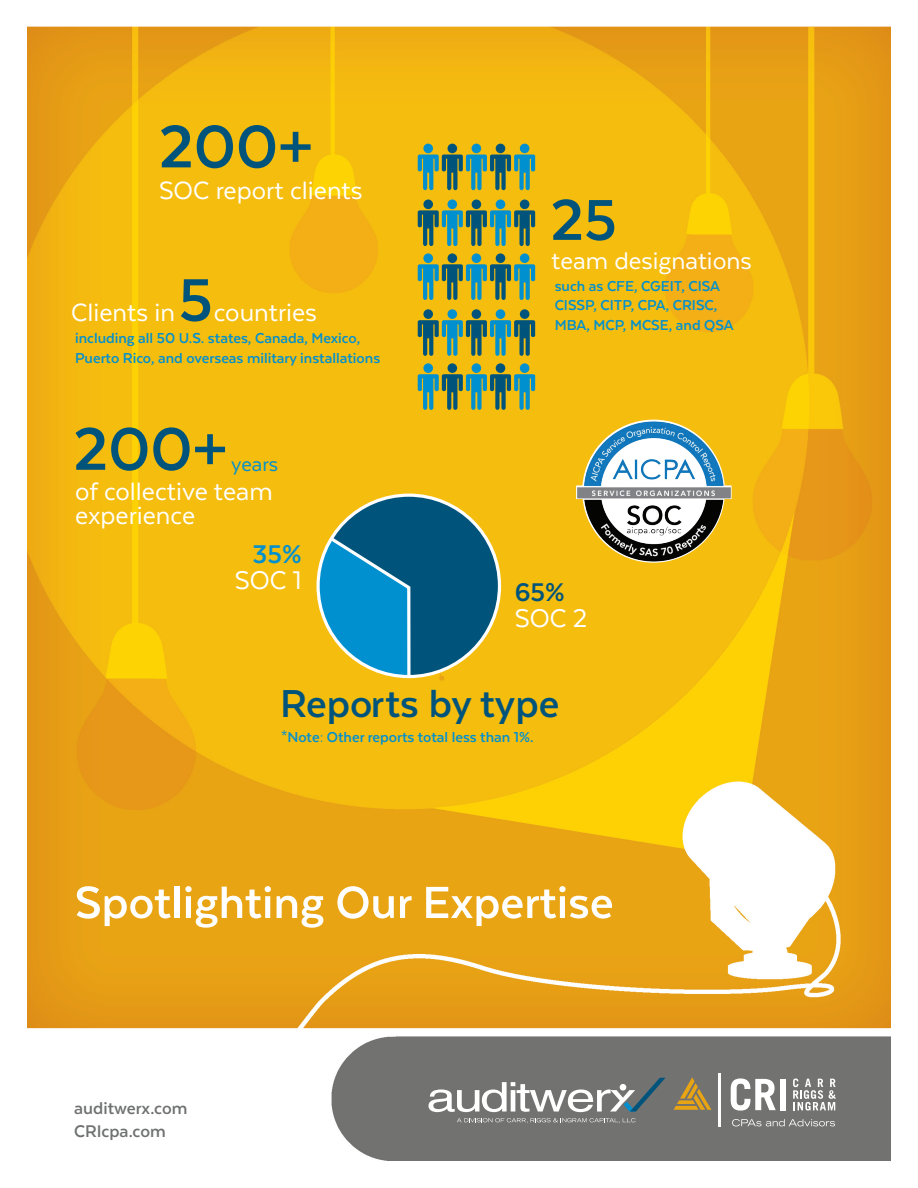
<style>
.page{position:relative;width:918px;height:1188px;background:#fff}
.page>*{position:absolute;margin:0;border:0;box-sizing:border-box;transform-origin:0 0}
.t1{font:700 69.15px "Texta";color:#00547b}
.t2{font:700 66.3px "Texta";color:#00547b}
.t3{font:700 51.75px "Texta";color:#fff}
.t4{font:700 44.85px "Texta";color:#00547b}
.t5{font:29.55px "Texta";color:#fff}
.t6{font:700 29.55px "Texta";color:#00547b}
.t7{font:700 29.55px "Texta";color:#0090d0}
.t8{font:28.8px/24px "Texta";color:#fff}
.t9{font:27.6px "Texta";color:#fff}
.t10{font:22.95px "Texta";color:#0090d0}
.t11{font:700 19.5px "Texta";color:#707171}
.t12{font:700 16.5px/19.8px "Texta";color:#0090d0}
</style>
<div class="page">
<img style="left:27px;top:26px;width:864px;height:1135px">
<svg style="left:428px;top:1078px;width:238px;height:34px"></svg>
<div style="left:620px;top:1084px;width:6px;height:7px;background:#fff;border-radius:50%"></div>
<svg style="left:457px;top:1118px;width:179px;height:5px"></svg>
<svg style="left:793px;top:1079px;width:43px;height:32px"></svg>
<svg style="left:674px;top:1077px;width:37px;height:33px"></svg>
<svg style="left:731px;top:1078px;width:45px;height:33px"></svg>
<div style="left:780px;top:1079px;width:6px;height:31px;background:#fff"></div>
<hr style="left:718px;top:1073px;width:2px;height:54px;background:#fff">
<svg style="left:732px;top:1119px;width:103px;height:7px"></svg>
<img style="left:577px;top:420px;width:154px;height:143px">
<div style="left:520px;top:363px;width:9px;height:10px;background:#0090d0;border-radius:50%"></div>
<div style="left:496px;top:363px;width:9px;height:10px;background:#00547b;border-radius:50%"></div>
<div style="left:472px;top:363px;width:9px;height:10px;background:#0090d0;border-radius:50%"></div>
<div style="left:448px;top:363px;width:9px;height:10px;background:#00547b;border-radius:50%"></div>
<svg style="left:418px;top:374px;width:117px;height:36px;background:#6a9568"></svg>
<div style="left:423px;top:363px;width:10px;height:10px;background:#0090d0;border-radius:50%"></div>
<div style="left:520px;top:309px;width:9px;height:10px;background:#00547b;border-radius:50%"></div>
<div style="left:496px;top:309px;width:9px;height:10px;background:#0090d0;border-radius:50%"></div>
<div style="left:472px;top:309px;width:9px;height:10px;background:#00547b;border-radius:50%"></div>
<div style="left:448px;top:309px;width:9px;height:10px;background:#0090d0;border-radius:50%"></div>
<svg style="left:418px;top:320px;width:117px;height:36px;background:#6a8f5e"></svg>
<div style="left:423px;top:309px;width:10px;height:10px;background:#00547b;border-radius:50%"></div>
<div style="left:520px;top:253px;width:9px;height:10px;background:#0090d0;border-radius:50%"></div>
<div style="left:496px;top:253px;width:9px;height:10px;background:#00547b;border-radius:50%"></div>
<div style="left:472px;top:253px;width:9px;height:10px;background:#0090d0;border-radius:50%"></div>
<div style="left:448px;top:253px;width:9px;height:10px;background:#00547b;border-radius:50%"></div>
<svg style="left:418px;top:264px;width:117px;height:36px;background:#6a9568"></svg>
<div style="left:423px;top:253px;width:10px;height:10px;background:#0090d0;border-radius:50%"></div>
<div style="left:520px;top:200px;width:9px;height:9px;background:#00547b;border-radius:50%"></div>
<div style="left:496px;top:200px;width:9px;height:9px;background:#0090d0;border-radius:50%"></div>
<div style="left:472px;top:200px;width:9px;height:9px;background:#00547b;border-radius:50%"></div>
<div style="left:448px;top:200px;width:9px;height:9px;background:#0090d0;border-radius:50%"></div>
<svg style="left:418px;top:210px;width:117px;height:36px;background:#6a8f5e"></svg>
<div style="left:423px;top:200px;width:10px;height:9px;background:#00547b;border-radius:50%"></div>
<div style="left:520px;top:144px;width:9px;height:9px;background:#0090d0;border-radius:50%"></div>
<div style="left:496px;top:144px;width:9px;height:9px;background:#00547b;border-radius:50%"></div>
<div style="left:472px;top:144px;width:9px;height:9px;background:#0090d0;border-radius:50%"></div>
<div style="left:448px;top:144px;width:9px;height:9px;background:#00547b;border-radius:50%"></div>
<svg style="left:418px;top:155px;width:117px;height:35px;background:#699568"></svg>
<div style="left:423px;top:144px;width:10px;height:9px;background:#0090d0;border-radius:50%"></div>
<div style="left:318px;top:495px;width:181px;height:182px;background:#00547b;border-radius:50%"></div>
<svg style="left:318px;top:495px;width:93px;height:182px"></svg>
<p class="t1" style="left:159px;top:111px;width:156px">200+</p>
<p class="t8" style="left:159px;top:178px;width:205px">SOC report clients</p>
<p class="t1" style="left:179px;top:265px;width:36px">5</p>
<p class="t8" style="left:71px;top:300px;width:105px">Clients in</p>
<p class="t8" style="left:214px;top:300px;width:105px">countries</p>
<p class="t12" style="left:75px;top:328px;width:307px">including all 50 U.S. states, Canada, Mexico,<br>Puerto Rico, and overseas military installations</p>
<p class="t1" style="left:73px;top:414px;width:156px">200+</p>
<p class="t8" style="left:75px;top:479px;width:199px">of collective team experience</p>
<p class="t10" style="left:231px;top:452px;width:49px">years</p>
<p class="t7" style="left:253px;top:539px;width:51px">35%</p>
<p class="t5" style="left:235px;top:565px;width:68px">SOC 1</p>
<p class="t2" style="left:550px;top:186px;width:68px">25</p>
<p class="t9" style="left:552px;top:247px;width:202px">team designations</p>
<p class="t12" style="left:555px;top:276px;width:181px">such as CFE, CGEIT, CISA<br>CISSP, CITP, CPA, CRISC,<br>MBA, MCP, MCSE, and QSA</p>
<p class="t6" style="left:515px;top:577px;width:52px">65%</p>
<p class="t5" style="left:515px;top:603px;width:74px">SOC 2</p>
<p class="t4" style="left:280px;top:681px;width:281px">Reports by type</p>
<p class="t12" style="left:281px;top:727px;width:254px">*Note: Other reports total less than 1%.</p>
<p class="t3" style="left:75px;top:876px;width:540px">Spotlighting Our Expertise</p>
<p class="t11" style="left:74px;top:1098px;width:115px">auditwerx.com</p>
<p class="t11" style="left:74px;top:1122px;width:93px">CRIcpa.com</p>
</div>
